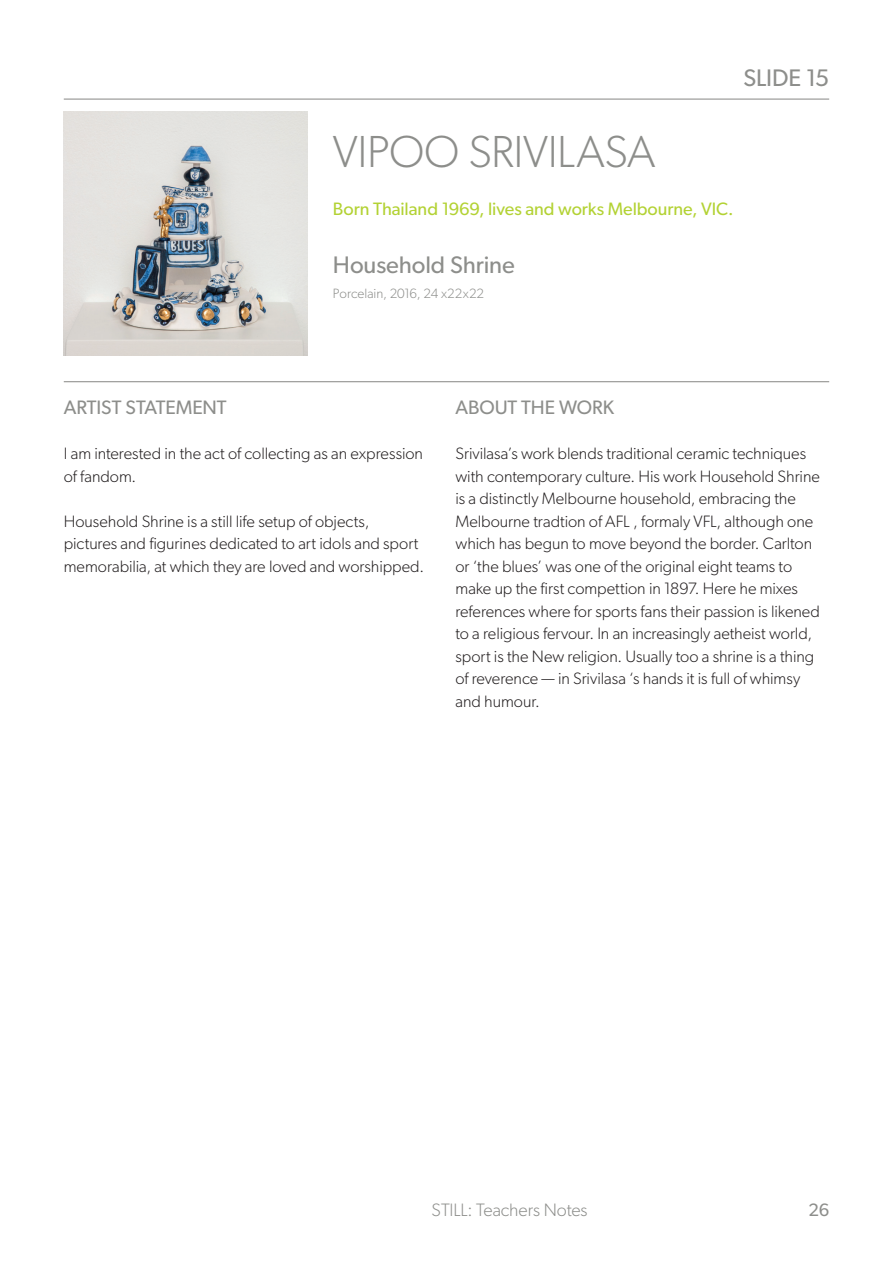
<style>
.page{position:relative;width:893px;height:1263px;background:#fff}
.page>*{position:absolute;margin:0;border:0;box-sizing:border-box;transform-origin:0 0}
.A-Head{font:300 45px "Gibson";letter-spacing:-.01em;color:#8d8e8b}
.Underline{font:24px "Gibson";letter-spacing:-.005em;color:#8d8e8b}
.C-head{font:19.5px "Gibson";letter-spacing:-.005em;color:#8d8e8b}
.Blue{font:18px "Gibson";color:#b3d234}
.t1{font:300 18px "Gibson";letter-spacing:-.005em;color:#8d8e8b}
.t2{font:18px "Gibson";color:#8d8e8b}
.Body{font:300 16.5px/22.5px "Gibson";color:#231f20}
.Description{font:300 13.5px "Gibson";color:#8d8e8b}
</style>
<div class="page">
<img style="left:64px;top:111px;width:243px;height:244px">
<hr style="left:64px;top:99px;width:765px;height:1px;background:#8d8e8b">
<hr style="left:64px;top:381px;width:765px;height:1px;background:#8d8e8b">
<p class="Underline" style="left:743px;top:63px;width:87px">SLIDE 15</p>
<p class="A-Head" style="left:333px;top:125px;width:324px">VIPOO SRIVILASA</p>
<p class="Blue" style="left:333px;top:198px;width:402px">Born Thailand 1969, lives and works Melbourne, VIC.</p>
<p class="Underline" style="left:333px;top:250px;width:183px">Household Shrine</p>
<p class="Description" style="left:333px;top:285px;width:153px">Porcelain, 2016, 24 x22x22</p>
<p class="C-head" style="left:64px;top:396px;width:164px">ARTIST STATEMENT</p>
<p class="Body" style="left:64px;top:442px;width:361px">I am interested in the act of collecting as an expression of fandom.</p>
<p class="Body" style="left:64px;top:509px;width:362px">Household Shrine is a still life setup of objects, pictures and figurines dedicated to art idols and sport memorabilia, at which they are loved and worshipped.</p>
<p class="C-head" style="left:455px;top:396px;width:160px">ABOUT THE WORK</p>
<p class="Body" style="left:455px;top:442px;width:366px">Srivilasa’s work blends traditional ceramic techniques with contemporary culture. His work Household Shrine is a distinctly Melbourne household, embracing the Melbourne tradtion of AFL , formaly VFL, although one which has begun to move beyond the border. Carlton or ‘the blues’ was one of the original eight teams to make up the first compettion in 1897. Here he mixes references where for sports fans their passion is likened to a religious fervour. In an increasingly aetheist world, sport is the New religion. Usually too a shrine is a thing of reverence — in Srivilasa ‘s hands it is full of whimsy and humour.</p>
<p class="t1" style="left:432px;top:1198px;width:158px">STILL: Teachers Notes</p>
<p class="t2" style="left:809px;top:1199px;width:22px">26</p>
</div>
